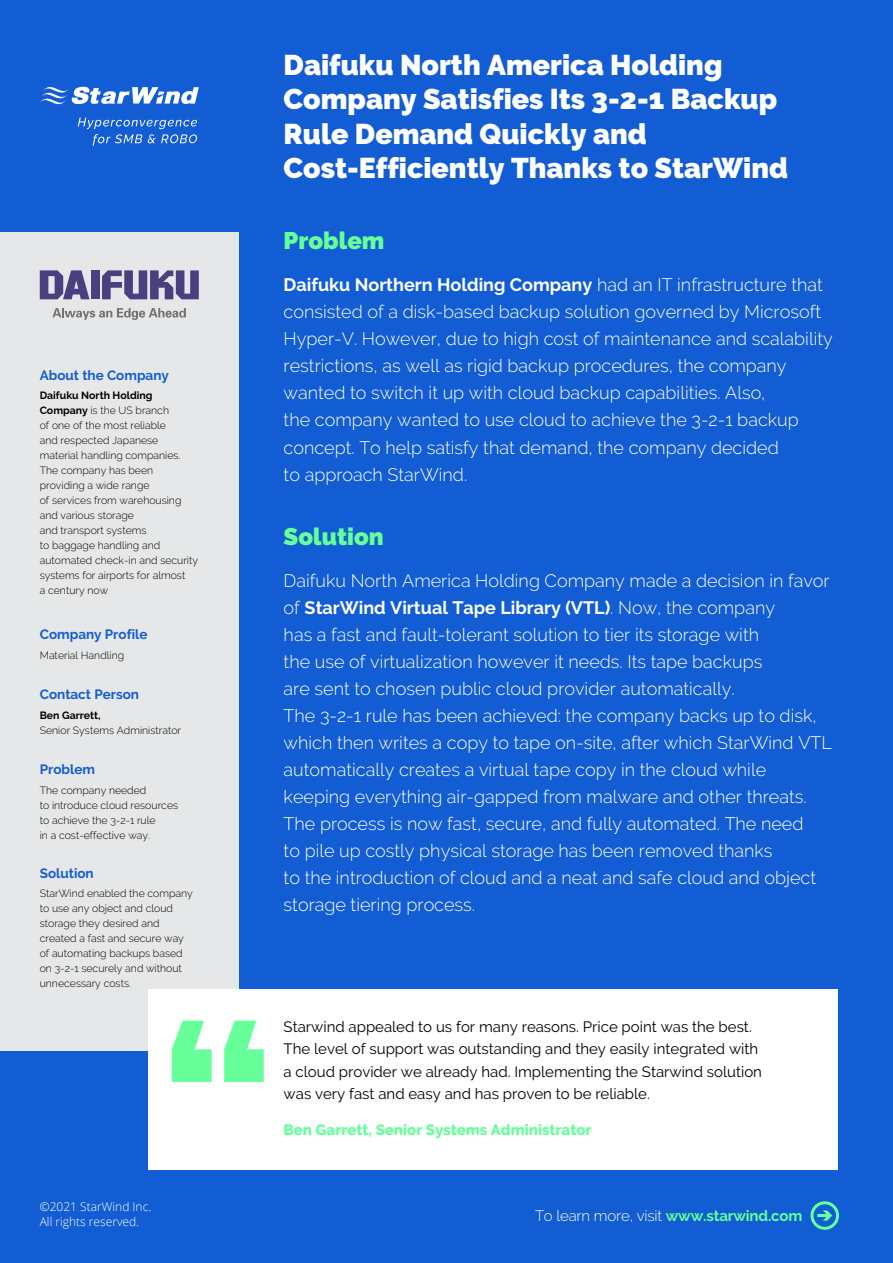
<style>
.page{position:relative;width:893px;height:1263px;background:#125dd3}
.page>*{position:absolute;margin:0;border:0;box-sizing:border-box;transform-origin:0 0}
.t1{font:900 28.5px/34.2px "Raleway";color:#fff}
.t2{font:900 24px "Raleway";color:#6f9}
.t3{font:300 18px/27px "Raleway";color:#fff}
.t4{font:15px/22.5px "Raleway";color:#000}
.t5{font:800 15px "Raleway";color:#6f9}
.t6{font:300 15px "Raleway";letter-spacing:-.01em;color:#fff}
.t7{font:700 13.5px "Raleway";color:#125dd3}
.t8{font:300 12px/14.4px "Open Sans";color:#fff}
.t9{font:300 10.5px/15px "Raleway";color:#000}
.t10{font:700 10.5px "Raleway";color:#000}
.s1{font-weight:700}
.s2{font-weight:700;color:#6f9}
</style>
<div class="page">
<div style="left:0;top:232px;width:238px;height:818px;background:#e6e7e8"></div>
<div style="left:810px;top:1201px;width:29px;height:29px;border:3px solid #6f9;border-radius:50%"></div>
<svg style="left:817px;top:1210px;width:15px;height:10px"></svg>
<div style="left:148px;top:989px;width:689px;height:181px;background:#fff"></div>
<svg style="left:172px;top:1021px;width:92px;height:61px"></svg>
<svg style="left:40px;top:270px;width:49px;height:29px"></svg>
<div style="left:91px;top:270px;width:8px;height:29px;background:#4c3f7f"></div>
<svg style="left:102px;top:270px;width:97px;height:29px"></svg>
<svg style="left:52px;top:308px;width:134px;height:12px"></svg>
<svg style="left:40px;top:86px;width:159px;height:19px"></svg>
<svg style="left:78px;top:118px;width:119px;height:28px"></svg>
<p class="t7" style="left:40px;top:367px;width:131px">About the Company</p>
<p class="t9" style="left:40px;top:388px;width:160px"><span class="s1">Daifuku North Holding<br>Company</span> is the US branch<br>of one of the most reliable<br>and respected Japanese material handling companies.<br>The company has been providing a wide range<br>of services from warehousing and various storage<br>and transport systems<br>to baggage handling and automated check-in and security systems for airports for almost<br>a century now</p>
<p class="t7" style="left:40px;top:627px;width:109px">Company Profile</p>
<p class="t9" style="left:40px;top:648px;width:86px">Material Handling</p>
<p class="t7" style="left:40px;top:687px;width:101px">Contact Person</p>
<p class="t10" style="left:40px;top:709px;width:62px">Ben Garrett,</p>
<p class="t9" style="left:40px;top:723px;width:143px">Senior Systems Administrator</p>
<p class="t7" style="left:40px;top:762px;width:57px">Problem</p>
<p class="t9" style="left:40px;top:783px;width:140px">The company needed<br>to introduce cloud resources to achieve the 3-2-1 rule<br>in a cost-effective way.</p>
<p class="t7" style="left:40px;top:865px;width:56px">Solution</p>
<p class="t9" style="left:40px;top:886px;width:155px">StarWind enabled the company to use any object and cloud storage they desired and created a fast and secure way of automating backups based on 3-2-1 securely and without unnecessary costs.</p>
<h1 class="t1" style="left:284px;top:48px;width:506px">Daifuku North America Holding<br>Company Satisfies Its 3-2-1 Backup<br>Rule Demand Quickly and<br>Cost-Efficiently Thanks to StarWind</h1>
<h2 class="t2" style="left:284px;top:227px;width:102px">Problem</h2>
<p class="t3" style="left:284px;top:272px;width:551px"><span class="s1">Daifuku Northern Holding Company</span> had an IT infrastructure that consisted of a disk-based backup solution governed by Microsoft Hyper-V. However, due to high cost of maintenance and scalability restrictions, as well as rigid backup procedures, the company wanted to switch it up with cloud backup capabilities. Also,<br>the company wanted to use cloud to achieve the 3-2-1 backup concept. To help satisfy that demand, the company decided<br>to approach StarWind.</p>
<h2 class="t2" style="left:284px;top:523px;width:102px">Solution</h2>
<p class="t3" style="left:284px;top:567px;width:550px">Daifuku North America Holding Company made a decision in favor of <span class="s1">StarWind Virtual Tape Library (VTL)</span>. Now, the company<br>has a fast and fault-tolerant solution to tier its storage with<br>the use of virtualization however it needs. Its tape backups<br>are sent to chosen public cloud provider automatically.<br>The 3-2-1 rule has been achieved: the company backs up to disk, which then writes a copy to tape on-site, after which StarWind VTL automatically creates a virtual tape copy in the cloud while keeping everything air-gapped from malware and other threats.<br>The process is now fast, secure, and fully automated. The need<br>to pile up costly physical storage has been removed thanks<br>to the introduction of cloud and a neat and safe cloud and object storage tiering process.</p>
<p class="t4" style="left:284px;top:1015px;width:480px">Starwind appealed to us for many reasons. Price point was the best.<br>The level of support was outstanding and they easily integrated with a cloud provider we already had. Implementing the Starwind solution was very fast and easy and has proven to be reliable.</p>
<p class="t5" style="left:284px;top:1121px;width:309px">Ben Garrett, Senior Systems Administrator</p>
<p class="t8" style="left:40px;top:1199px;width:113px">©2021 StarWind Inc.<br>All rights reserved.</p>
<p class="t6" style="left:535px;top:1207px;width:269px">To learn more, visit <span class="s2">www.starwind.com</span></p>
</div>
